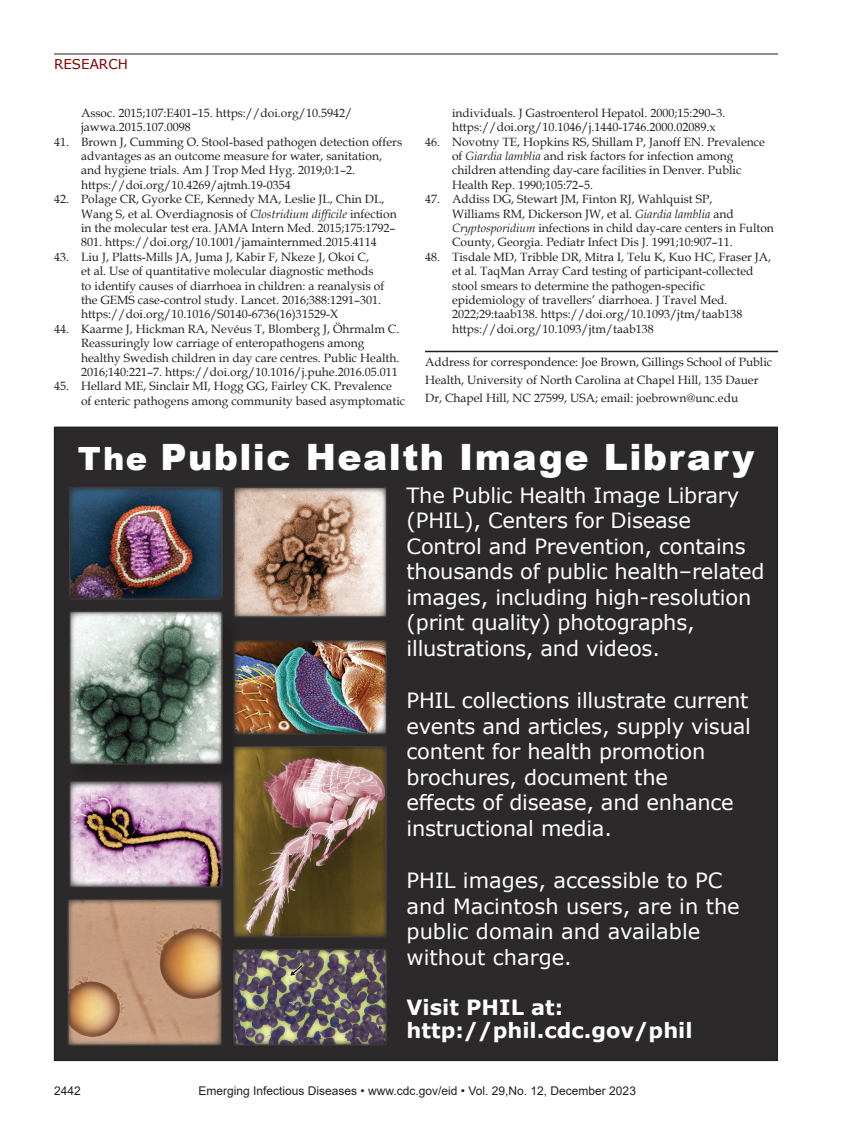
<style>
.page{position:relative;width:851px;height:1134px;background:#fff}
.page>*{position:absolute;margin:0;border:0;box-sizing:border-box;transform-origin:0 0}
.t1{font:900 36.3px "Arial";letter-spacing:.04em;color:#fff}
.t2{font:21px/25.5px "Verdana";letter-spacing:-.01em;color:#fff}
.t3{font:700 21px/23.2px "Verdana";color:#fff}
.t4{font:13.5px "Verdana";color:#820301}
.t5{font:12px/14.4px "Book Antiqua";color:#231f20}
.t6{font:12px "Arial";color:#231f20}
.s1{font-style:italic}
.s2{font-size:32.1px}
</style>
<div class="page">
<hr style="left:54px;top:54px;width:724px;height:1px;background:#231f20">
<hr style="left:425px;top:351px;width:353px;height:1px;background:#231f20">
<div style="left:54px;top:427px;width:723px;height:633px;background:#2b292a"></div>
<img style="left:71px;top:489px;width:150px;height:109px">
<div style="left:69px;top:487px;width:154px;height:113px;border:1px solid #636366"></div>
<img style="left:241px;top:641px;width:144px;height:92px">
<div style="left:233px;top:629px;width:154px;height:106px;border:1px solid #636366"></div>
<img style="left:235px;top:489px;width:150px;height:127px">
<div style="left:233px;top:487px;width:154px;height:131px;border:1px solid #636366"></div>
<img style="left:235px;top:951px;width:150px;height:93px">
<div style="left:233px;top:949px;width:154px;height:97px;border:1px solid #636366"></div>
<img style="left:71px;top:784px;width:150px;height:102px">
<div style="left:69px;top:776px;width:154px;height:112px;border:1px solid #636366"></div>
<div style="left:71px;top:613px;width:170px;height:171px;background:#231f20;opacity:.75"></div>
<img style="left:71px;top:613px;width:150px;height:150px">
<div style="left:69px;top:611px;width:154px;height:154px;border:1px solid #636366"></div>
<img style="left:235px;top:748px;width:150px;height:188px">
<div style="left:233px;top:746px;width:154px;height:192px;border:1px solid #636366"></div>
<img style="left:69px;top:901px;width:151px;height:143px">
<div style="left:67px;top:899px;width:155px;height:147px;border:1px solid #636366"></div>
<p class="t4" style="left:54px;top:55px;width:75px">RESEARCH</p>
<p class="t5" style="left:81px;top:105px;width:273px">Assoc. 2015;107:E401–15. https://doi.org/10.5942/ jawwa.2015.107.0098</p>
<p class="t5" style="left:81px;top:134px;width:322px;text-indent:-27px">41. Brown J, Cumming O. Stool-based pathogen detection offers advantages as an outcome measure for water, sanitation, and hygiene trials. Am J Trop Med Hyg. 2019;0:1–2. https://doi.org/10.4269/ajtmh.19-0354</p>
<p class="t5" style="left:81px;top:192px;width:317px;text-indent:-27px">42. Polage CR, Gyorke CE, Kennedy MA, Leslie JL, Chin DL, Wang S, et al. Overdiagnosis of <span class="s1">Clostridium difficile</span> infection in the molecular test era. JAMA Intern Med. 2015;175:1792– 801. https://doi.org/10.1001/jamainternmed.2015.4114</p>
<p class="t5" style="left:81px;top:249px;width:305px;text-indent:-27px">43. Liu J, Platts-Mills JA, Juma J, Kabir F, Nkeze J, Okoi C,<br>et al. Use of quantitative molecular diagnostic methods to identify causes of diarrhoea in children: a reanalysis of the GEMS case-control study. Lancet. 2016;388:1291–301. https://doi.org/10.1016/S0140-6736(16)31529-X</p>
<p class="t5" style="left:81px;top:321px;width:320px;text-indent:-27px">44. Kaarme J, Hickman RA, Nevéus T, Blomberg J, Öhrmalm C.<br>Reassuringly low carriage of enteropathogens among healthy Swedish children in day care centres. Public Health.<br>2016;140:221–7. https://doi.org/10.1016/j.puhe.2016.05.011</p>
<p class="t5" style="left:81px;top:379px;width:325px;text-indent:-27px">45. Hellard ME, Sinclair MI, Hogg GG, Fairley CK. Prevalence of enteric pathogens among community based asymptomatic</p>
<p class="t5" style="left:452px;top:105px;width:275px">individuals. J Gastroenterol Hepatol. 2000;15:290–3. https://doi.org/10.1046/j.1440-1746.2000.02089.x</p>
<p class="t5" style="left:452px;top:134px;width:314px;text-indent:-27px">46. Novotny TE, Hopkins RS, Shillam P, Janoff EN. Prevalence of <span class="s1">Giardia lamblia</span> and risk factors for infection among children attending day-care facilities in Denver. Public Health Rep. 1990;105:72–5.</p>
<p class="t5" style="left:452px;top:192px;width:323px;text-indent:-27px">47. Addiss DG, Stewart JM, Finton RJ, Wahlquist SP,<br>Williams RM, Dickerson JW, et al. <span class="s1">Giardia lamblia</span> and <span class="s1">Cryptosporidium</span> infections in child day-care centers in Fulton County, Georgia. Pediatr Infect Dis J. 1991;10:907–11.</p>
<p class="t5" style="left:452px;top:249px;width:320px;text-indent:-27px">48. Tisdale MD, Tribble DR, Mitra I, Telu K, Kuo HC, Fraser JA, et al. TaqMan Array Card testing of participant-collected stool smears to determine the pathogen-specific epidemiology of travellers’ diarrhoea. J Travel Med.<br>2022;29:taab138. https://doi.org/10.1093/jtm/taab138 https://doi.org/10.1093/jtm/taab138</p>
<p class="t5" style="left:425px;top:352px;width:349px;line-height:18px">Address for correspondence: Joe Brown, Gillings School of Public<br>Health, University of North Carolina at Chapel Hill, 135 Dauer<br>Dr, Chapel Hill, NC 27599, USA; email: joebrown@unc.edu</p>
<h1 class="t1" style="left:78px;top:431px;width:678px"><span class="s2">The</span> Public Health Image Library</h1>
<h2 class="t2" style="left:406px;top:482px;width:359px">The Public Health Image Library (PHIL), Centers for Disease<br>Control and Prevention, contains thousands of public health–related images, including high-resolution (print quality) photographs, illustrations, and videos.</h2>
<h2 class="t2" style="left:406px;top:688px;width:346px">PHIL collections illustrate current events and articles, supply visual content for health promotion brochures, document the<br>effects of disease, and enhance instructional media.</h2>
<h2 class="t2" style="left:406px;top:868px;width:335px">PHIL images, accessible to PC and Macintosh users, are in the public domain and available without charge.</h2>
<h2 class="t3" style="left:406px;top:995px;width:287px">Visit PHIL at: http://phil.cdc.gov/phil</h2>
<p class="t6" style="left:54px;top:1083px;width:28px">2442</p>
<p class="t6" style="left:198px;top:1083px;width:439px">Emerging Infectious Diseases • www.cdc.gov/eid • Vol. 29,No. 12, December 2023</p>
</div>
